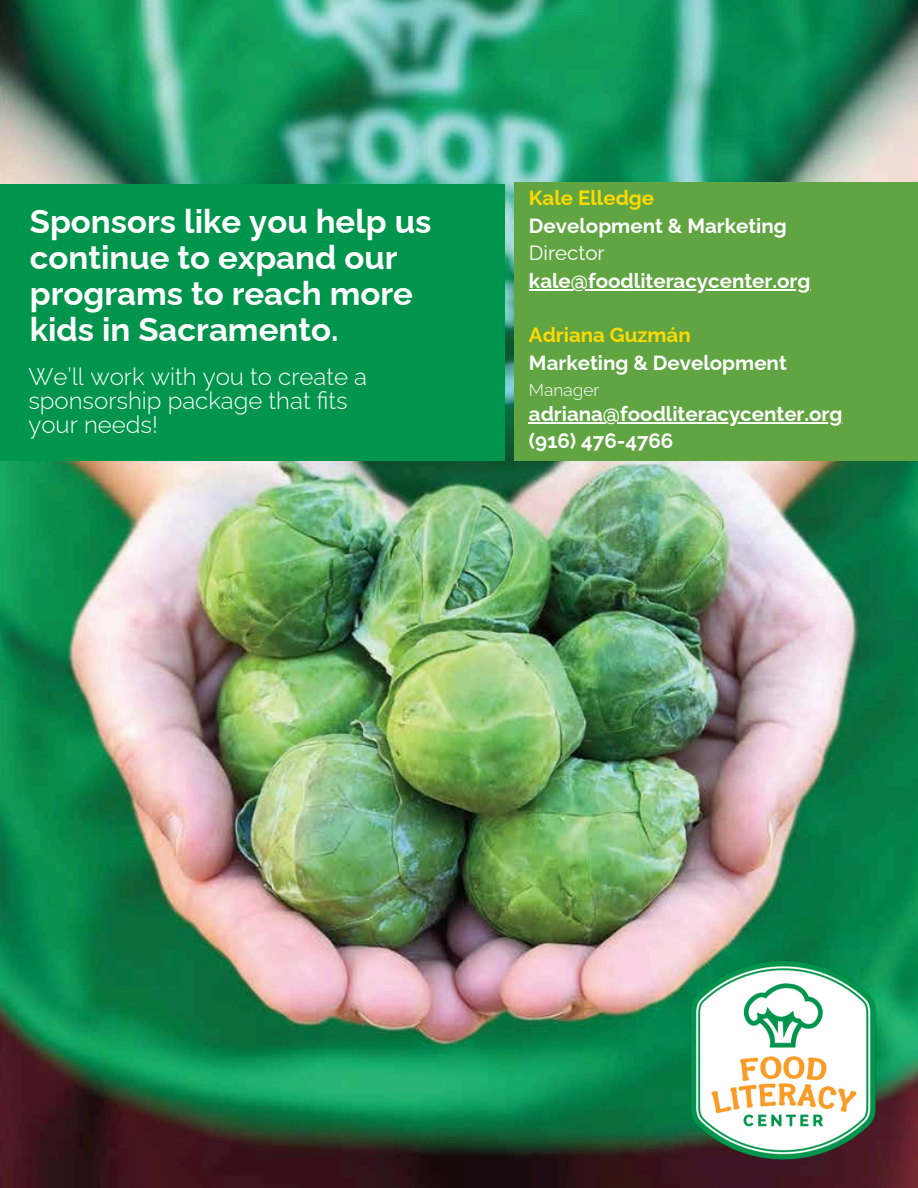
<style>
.page{position:relative;width:918px;height:1188px;background:#fff}
.page>*{position:absolute;margin:0;border:0;box-sizing:border-box;transform-origin:0 0}
.t1{font:700 33px/36px "Raleway";color:#fff}
.t2{font:300 24px/24px "Raleway";color:#fff}
.t3{font:700 20.4px "Raleway";color:#fff}
.t4{font:700 20.4px "Raleway";color:#ffda00}
.t5{font:20.4px "Raleway";color:#fff}
.t6{font:300 17.4px "Raleway";color:#fff}
</style>
<div class="page">
<img style="left:0;top:0;width:918px;height:1188px">
<div style="left:0;top:184px;width:505px;height:277px;background:#00954c"></div>
<div style="left:514px;top:183px;width:404px;height:278px;background:#61a543"></div>
<img style="left:683px;top:954px;width:200px;height:213px">
<hr style="left:529px;top:289px;width:281px;height:1px;background:#fff">
<hr style="left:529px;top:422px;width:74px;height:1px;background:#fff">
<hr style="left:603px;top:422px;width:239px;height:1px;background:#fff">
<p class="t1" style="left:30px;top:203px;width:403px">Sponsors like you help us continue to expand our programs to reach more kids in Sacramento.</p>
<h1 class="t2" style="left:28px;top:364px;width:340px">We’ll work with you to create a sponsorship package that fits your needs!</h1>
<h2 class="t4" style="left:529px;top:186px;width:127px">Kale Elledge</h2>
<p class="t3" style="left:529px;top:213px;width:259px">Development &amp; Marketing</p>
<p class="t5" style="left:529px;top:241px;width:77px">Director</p>
<p class="t3" style="left:529px;top:268px;width:283px">kale@foodliteracycenter.org</p>
<p class="t4" style="left:529px;top:323px;width:163px">Adriana Guzmán</p>
<p class="t3" style="left:529px;top:351px;width:259px">Marketing &amp; Development</p>
<p class="t6" style="left:529px;top:380px;width:72px">Manager</p>
<p class="t3" style="left:529px;top:401px;width:315px">adriana@foodliteracycenter.org</p>
<p class="t3" style="left:529px;top:429px;width:146px">(916) 476-4766</p>
</div>
